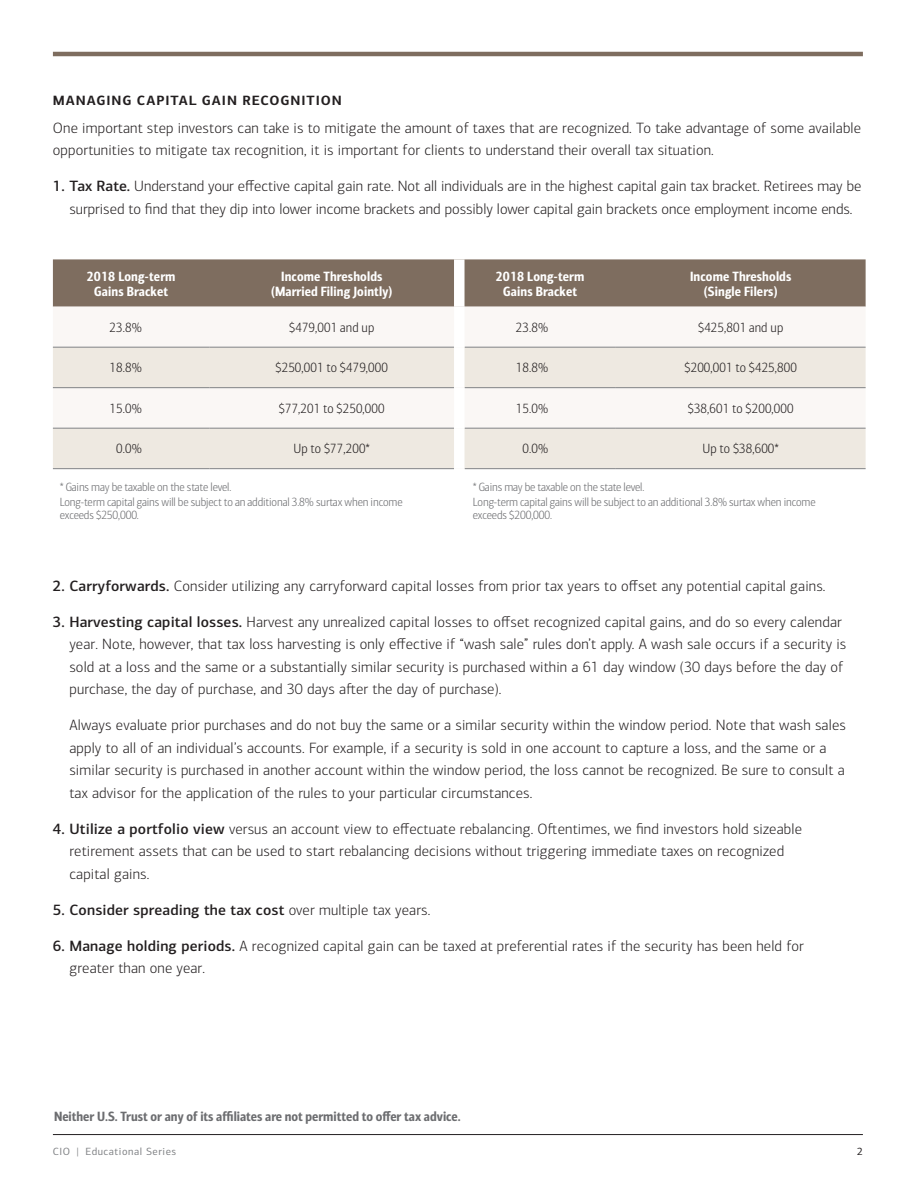
<style>
.page{position:relative;width:918px;height:1188px;background:#fff}
.page>*{position:absolute;margin:0;border:0;box-sizing:border-box;transform-origin:0 0}
.Body_indent{font:300 15px/22.5px "Connections";letter-spacing:.01em;color:#231f20}
.Body_Body_Copy{font:300 15px/22.5px "Connections";letter-spacing:.01em;color:#231f20}
.t1{font:500 15px "Connections";letter-spacing:.01em;color:#231f20}
.Body_Body_Copy-2{font:300 13.5px "Connections Cond";letter-spacing:.01em;color:#231f20}
.Body_Body_Copy-3{font:13.5px/15px "Connections Cond Bld";letter-spacing:.01em;color:#fff;text-align:center}
.Chart_Source{font:13.5px "Connections Cond Bld";color:#6c6d70}
.SUBTITLE{font:700 13.5px "Connections";letter-spacing:.07em;color:#231f20}
.Chart_Source-2{font:300 12px/13.5px "Connections Cond";letter-spacing:-.01em;color:#6c6d70}
.t2{font:10.5px "Connections";letter-spacing:.05em;color:#808285}
.t3{font:10.5px "Connections";color:#231f20}
.s1{font-weight:500}
.s2{font-weight:300}
</style>
<div class="page">
<hr style="left:53px;top:1134px;width:810px;height:1px;background:#231f20">
<hr style="left:53px;top:52px;width:810px;height:4px;background:#7e6d5f">
<div style="left:53px;top:259px;width:813px;height:48px;background:#7e6d5f"></div>
<svg style="left:53px;top:346px;width:813px;height:1px"></svg>
<svg style="left:53px;top:348px;width:813px;height:120px;fill:#eee9e1"></svg>
<hr style="left:53px;top:347px;width:157px;height:1px;background:#808285">
<hr style="left:210px;top:347px;width:244px;height:1px;background:#808285">
<hr style="left:53px;top:387px;width:157px;height:1px;background:#808285">
<hr style="left:210px;top:387px;width:244px;height:1px;background:#808285">
<hr style="left:53px;top:428px;width:157px;height:1px;background:#808285">
<hr style="left:210px;top:428px;width:244px;height:1px;background:#808285">
<hr style="left:53px;top:468px;width:157px;height:1px;background:#808285">
<hr style="left:210px;top:468px;width:244px;height:1px;background:#808285">
<hr style="left:465px;top:347px;width:151px;height:1px;background:#808285">
<hr style="left:616px;top:347px;width:250px;height:1px;background:#808285">
<hr style="left:465px;top:387px;width:151px;height:1px;background:#808285">
<hr style="left:616px;top:387px;width:250px;height:1px;background:#808285">
<hr style="left:465px;top:428px;width:151px;height:1px;background:#808285">
<hr style="left:616px;top:428px;width:250px;height:1px;background:#808285">
<hr style="left:465px;top:468px;width:151px;height:1px;background:#808285">
<hr style="left:616px;top:468px;width:250px;height:1px;background:#808285">
<div style="left:454px;top:259px;width:11px;height:48px;background:#fff"></div>
<div style="left:454px;top:307px;width:11px;height:40px;background:#fff"></div>
<div style="left:454px;top:347px;width:11px;height:41px;background:#fff"></div>
<div style="left:454px;top:388px;width:11px;height:40px;background:#fff"></div>
<div style="left:454px;top:428px;width:11px;height:41px;background:#fff"></div>
<p class="SUBTITLE" style="left:53px;top:92px;width:290px">MANAGING CAPITAL GAIN RECOGNITION</p>
<p class="Body_Body_Copy" style="left:53px;top:116px;width:810px">One important step investors can take is to mitigate the amount of taxes that are recognized. To take advantage of some available opportunities to mitigate tax recognition, it is important for clients to understand their overall tax situation.</p>
<p class="Body_indent" style="left:53px;top:175px;width:810px;text-align:center"><span class="s1">1. Tax Rate.</span> Understand your effective capital gain rate. Not all individuals are in the highest capital gain tax bracket. Retirees may be surprised to find that they dip into lower income brackets and possibly lower capital gain brackets once employment income ends.</p>
<p class="Body_Body_Copy-3" style="left:87px;top:269px;width:90px">2018 Long-term<br>Gains Bracket</p>
<p class="Body_Body_Copy-3" style="left:271px;top:269px;width:123px">Income Thresholds (Married Filing Jointly)</p>
<p class="Body_Body_Copy-3" style="left:496px;top:269px;width:90px">2018 Long-term<br>Gains Bracket</p>
<p class="Body_Body_Copy-3" style="left:690px;top:269px;width:103px">Income Thresholds (Single Filers)</p>
<p class="Body_Body_Copy-2" style="left:110px;top:320px;width:34px">23.8%</p>
<p class="Body_Body_Copy-2" style="left:289px;top:320px;width:87px">$479,001 and up</p>
<p class="Body_Body_Copy-2" style="left:516px;top:320px;width:34px">23.8%</p>
<p class="Body_Body_Copy-2" style="left:698px;top:320px;width:87px">$425,801 and up</p>
<p class="Body_Body_Copy-2" style="left:110px;top:361px;width:34px">18.8%</p>
<p class="Body_Body_Copy-2" style="left:276px;top:361px;width:114px">$250,001 to $479,000</p>
<p class="Body_Body_Copy-2" style="left:516px;top:361px;width:34px">18.8%</p>
<p class="Body_Body_Copy-2" style="left:685px;top:361px;width:114px">$200,001 to $425,800</p>
<p class="Body_Body_Copy-2" style="left:110px;top:401px;width:34px">15.0%</p>
<p class="Body_Body_Copy-2" style="left:279px;top:401px;width:107px">$77,201 to $250,000</p>
<p class="Body_Body_Copy-2" style="left:516px;top:401px;width:34px">15.0%</p>
<p class="Body_Body_Copy-2" style="left:688px;top:401px;width:107px">$38,601 to $200,000</p>
<p class="Body_Body_Copy-2" style="left:116px;top:442px;width:27px">0.0%</p>
<p class="Body_Body_Copy-2" style="left:293px;top:442px;width:78px">Up to $77,200*</p>
<p class="Body_Body_Copy-2" style="left:523px;top:442px;width:27px">0.0%</p>
<p class="Body_Body_Copy-2" style="left:702px;top:442px;width:78px">Up to $38,600*</p>
<p class="Chart_Source-2" style="left:60px;top:481px;width:173px">* Gains may be taxable on the state level.</p>
<p class="Chart_Source-2" style="left:60px;top:495px;width:344px">Long-term capital gains will be subject to an additional 3.8% surtax when income exceeds $250,000.</p>
<p class="Chart_Source-2" style="left:473px;top:481px;width:173px">* Gains may be taxable on the state level.</p>
<p class="Chart_Source-2" style="left:473px;top:495px;width:344px">Long-term capital gains will be subject to an additional 3.8% surtax when income exceeds $200,000.</p>
<p class="Body_indent" style="left:53px;top:574px;width:774px"><span class="s1">2. Carryforwards.</span> Consider utilizing any carryforward capital losses from prior tax years to offset any potential capital gains.</p>
<p class="Body_indent" style="left:69px;top:610px;width:778px;text-indent:-16px"><span class="s1">3. Harvesting capital losses.</span> Harvest any unrealized capital losses to offset recognized capital gains, and do so every calendar year. Note, however, that tax loss harvesting is only effective if “wash sale” rules don’t apply. A wash sale occurs if a security is sold at a loss and the same or a substantially similar security is purchased within a 61 day window (30 days before the day of purchase, the day of purchase, and 30 days after the day of purchase).</p>
<p class="Body_indent" style="left:69px;top:714px;width:778px">Always evaluate prior purchases and do not buy the same or a similar security within the window period. Note that wash sales apply to all of an individual’s accounts. For example, if a security is sold in one account to capture a loss, and the same or a similar security is purchased in another account within the window period, the loss cannot be recognized. Be sure to consult a tax advisor for the application of the rules to your particular circumstances.</p>
<p class="Body_indent" style="left:69px;top:817px;width:734px;text-indent:-16px"><span class="s1">4. Utilize a portfolio view</span> versus an account view to effectuate rebalancing. Oftentimes, we find investors hold sizeable retirement assets that can be used to start rebalancing decisions without triggering immediate taxes on recognized capital gains.</p>
<p class="t1" style="left:53px;top:900px;width:379px">5. Consider spreading the tax cost <span class="s2">over multiple tax years.</span></p>
<p class="Body_indent" style="left:69px;top:934px;width:736px;text-indent:-16px"><span class="s1">6. Manage holding periods.</span> A recognized capital gain can be taxed at preferential rates if the security has been held for greater than one year.</p>
<p class="Chart_Source" style="left:54px;top:1108px;width:408px">Neither U.S. Trust or any of its affiliates are not permitted to offer tax advice.</p>
<p class="t2" style="left:53px;top:1145px;width:125px">CIO | Educational Series</p>
<p class="t3" style="left:857px;top:1145px;width:7px">2</p>
</div>
